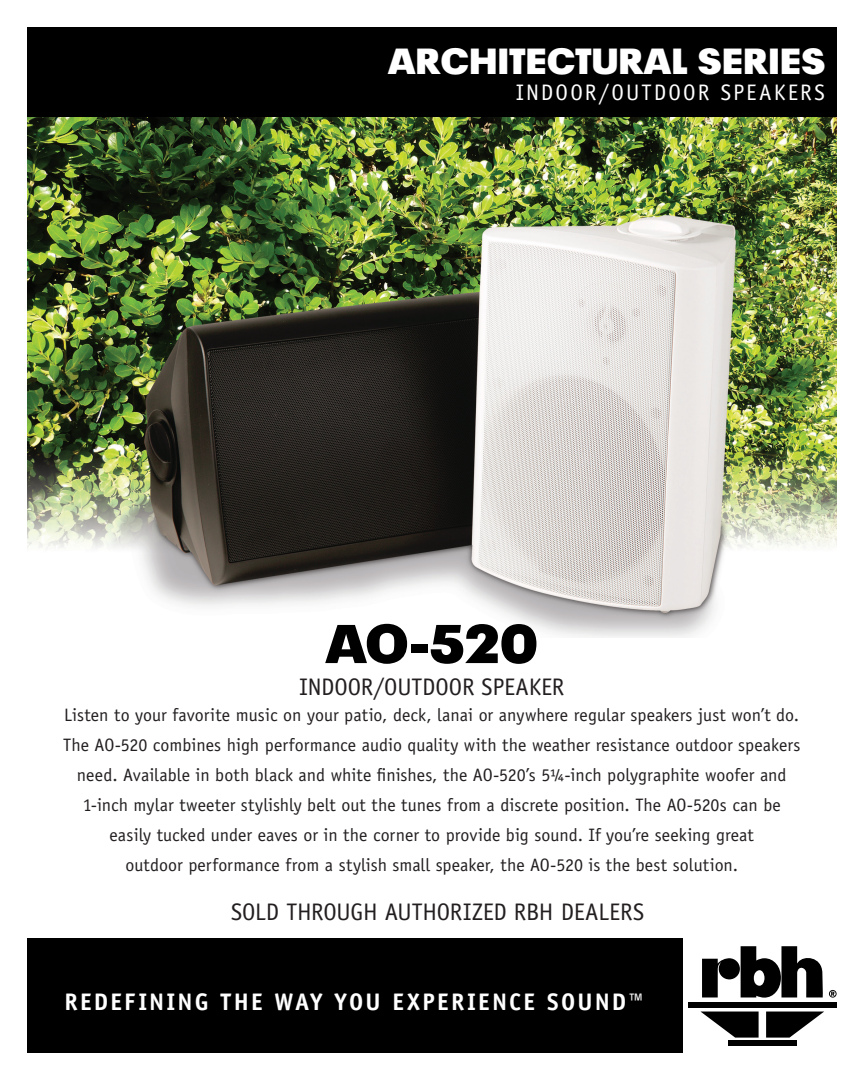
<style>
.page{position:relative;width:864px;height:1080px;background:#fff}
.page>*{position:absolute;margin:0;border:0;box-sizing:border-box;transform-origin:0 0}
.Series-Model{font:900 54px "Plak";color:#000001}
.Series-Model-2{font:900 36px "Plak";letter-spacing:.03em;color:#fff}
.Series-ModelSubTitle{font:24px "Officina Sans";letter-spacing:-.01em;color:#231f20}
.RedefiningTheWay{font:700 24px "Officina Sans";letter-spacing:.09em;color:#fff}
.Series-SubTitle{font:22.5px "Officina Sans";letter-spacing:.095em;color:#fff}
.Series-DescriptionFr{font:18px/30px "Officina Sans";color:#231f20;text-align:center}
</style>
<div class="page">
<img style="left:27px;top:117px;width:810px;height:520px">
<div style="left:27px;top:27px;width:810px;height:90px;background:#000001"></div>
<div style="left:27px;top:939px;width:655px;height:114px;background:#000001"></div>
<div style="left:688px;top:1002px;width:149px;height:5px;background:#000001"></div>
<div style="left:728px;top:1040px;width:69px;height:5px;background:#000001"></div>
<svg style="left:766px;top:1012px;width:58px;height:26px"></svg>
<svg style="left:701px;top:1012px;width:58px;height:26px"></svg>
<svg style="left:702px;top:946px;width:121px;height:52px"></svg>
<svg style="left:829px;top:990px;width:8px;height:8px"></svg>
<p class="Series-Model-2" style="left:388px;top:40px;width:438px">ARCHITECTURAL SERIES</p>
<p class="Series-SubTitle" style="left:516px;top:80px;width:311px">INDOOR/OUTDOOR SPEAKERS</p>
<p class="Series-Model" style="left:326px;top:612px;width:213px">AO-520</p>
<p class="Series-ModelSubTitle" style="left:299px;top:673px;width:267px">INDOOR/OUTDOOR SPEAKER</p>
<p class="Series-DescriptionFr" style="left:63px;top:700px;width:739px">Listen to your favorite music on your patio, deck, lanai or anywhere regular speakers just won’t do.<br>The AO-520 combines high performance audio quality with the weather resistance outdoor speakers need. Available in both black and white finishes, the AO-520’s 5¼-inch polygraphite woofer and 1-inch mylar tweeter stylishly belt out the tunes from a discrete position. The AO-520s can be easily tucked under eaves or in the corner to provide big sound. If you’re seeking great<br>outdoor performance from a stylish small speaker, the AO-520 is the best solution.</p>
<p class="Series-ModelSubTitle" style="left:231px;top:898px;width:415px">SOLD THROUGH AUTHORIZED RBH DEALERS</p>
<p class="RedefiningTheWay" style="left:64px;top:987px;width:582px">REDEFINING THE WAY YOU EXPERIENCE SOUND™</p>
</div>
